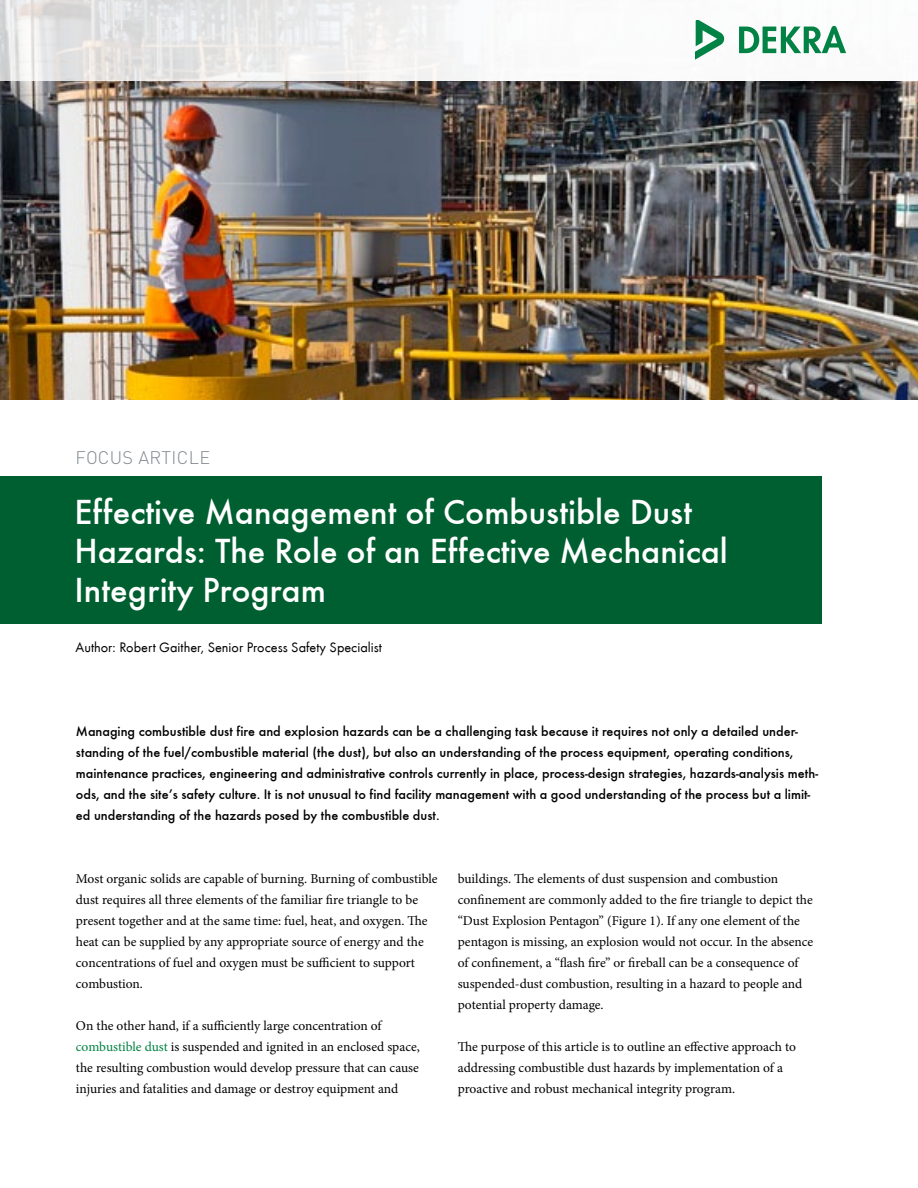
<style>
.page{position:relative;width:918px;height:1188px;background:#fff}
.page>*{position:absolute;margin:0;border:0;box-sizing:border-box;transform-origin:0 0}
.t1{font:36px/39px "Futura T Medium";color:#fff}
.t2{font:300 18px "DINOT";letter-spacing:.02em;color:#82898f}
.t3{font:14.25px/21px "Futura T Medium";color:#000}
.t4{font:14.25px "Futura T";color:#000}
.t5{font:13.5px/21px "Minion Pro";letter-spacing:-.005em;color:#000}
.s1{color:#008243}
</style>
<div class="page">
<img style="left:0;top:80px;width:918px;height:320px">
<div style="left:0;top:476px;width:822px;height:148px;background:#005f30"></div>
<svg style="left:0;top:0;width:846px;height:80px;fill:#f5f4f4"></svg>
<svg style="left:739px;top:26px;width:107px;height:27px"></svg>
<svg style="left:696px;top:20px;width:28px;height:43px"></svg>
<h2 class="t2" style="left:76px;top:446px;width:136px">FOCUS ARTICLE</h2>
<h1 class="t1" style="left:75px;top:493px;width:655px">Effective Management of Combustible Dust<br>Hazards: The Role of an Effective Mechanical<br>Integrity Program</h1>
<p class="t4" style="left:76px;top:639px;width:308px">Author: Robert Gaither, Senior Process Safety Specialist</p>
<p class="t3" style="left:76px;top:721px;width:744px">Managing combustible dust fire and explosion hazards can be a challenging task because it requires not only a detailed under&shy;standing of the fuel/combustible material (the dust), but also an understanding of the process equipment, operating conditions, maintenance practices, engineering and administrative controls currently in place, process-design strategies, hazards-analysis meth&shy;ods, and the site’s safety culture. It is not unusual to find facility management with a good understanding of the process but a limit&shy;ed understanding of the hazards posed by the combustible dust.</p>
<p class="t5" style="left:76px;top:868px;width:363px">Most organic solids are capable of burning. Burning of combustible dust requires all three elements of the familiar fire triangle to be present together and at the same time: fuel, heat, and oxygen. The heat can be supplied by any appropriate source of energy and the concentrations of fuel and oxygen must be sufficient to support combustion.</p>
<p class="t5" style="left:76px;top:1015px;width:345px">On the other hand, if a sufficiently large concentration of <span class="s1">combustible dust</span> is suspended and ignited in an enclosed space, the resulting combustion would develop pressure that can cause injuries and fatalities and damage or destroy equipment and</p>
<p class="t5" style="left:458px;top:868px;width:357px">buildings. The elements of dust suspension and combustion confinement are commonly added to the fire triangle to depict the “Dust Explosion Pentagon” (Figure 1). If any one element of the pentagon is missing, an explosion would not occur. In the absence of confinement, a “flash fire” or fireball can be a consequence of suspended-dust combustion, resulting in a hazard to people and potential property damage.</p>
<p class="t5" style="left:458px;top:1036px;width:340px">The purpose of this article is to outline an effective approach to addressing combustible dust hazards by implementation of a proactive and robust mechanical integrity program.</p>
</div>
